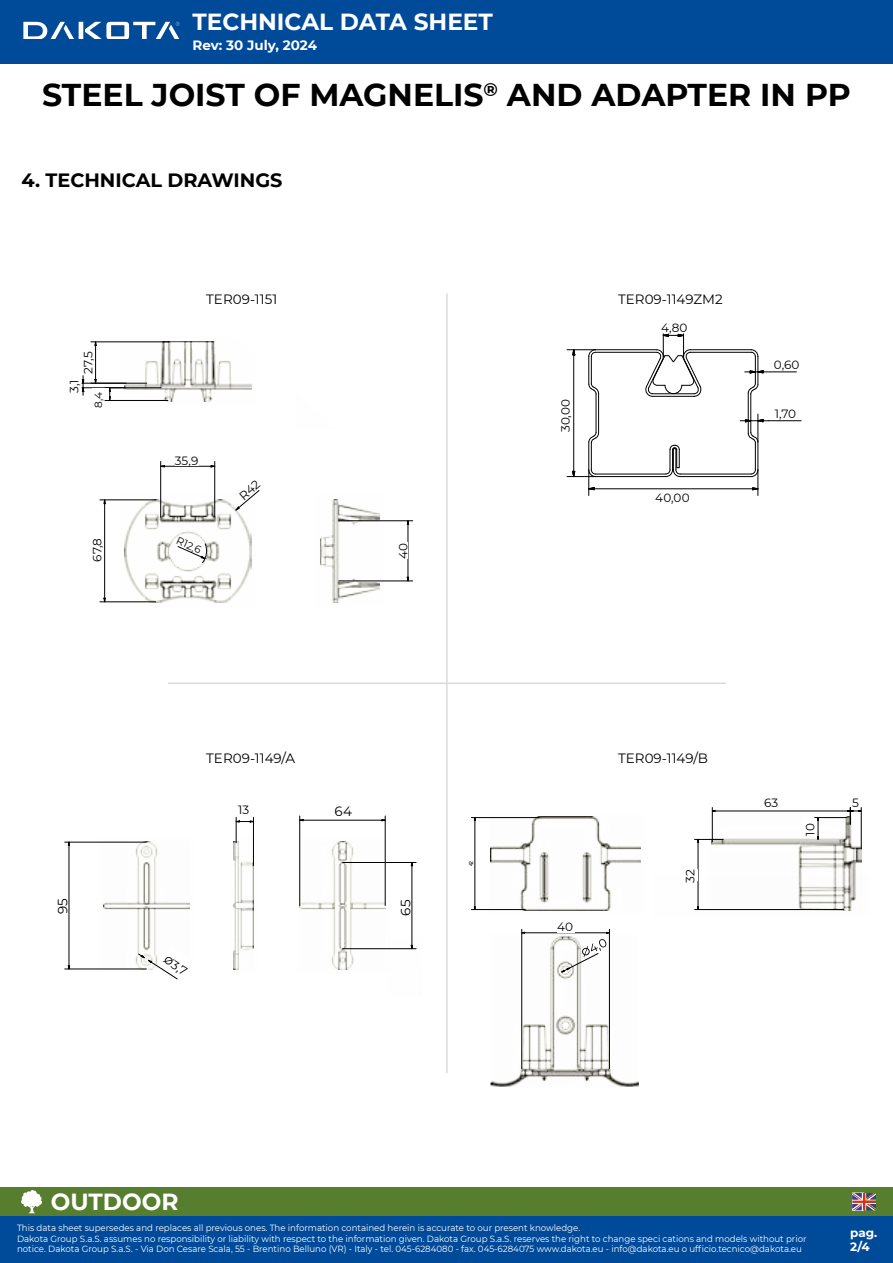
<style>
.page{position:relative;width:893px;height:1263px;background:#fff}
.page>*{position:absolute;margin:0;border:0;box-sizing:border-box;transform-origin:0 0}
.t1{font:700 31.5px "Montserrat";color:#000}
.t2{font:700 23.25px "Montserrat";color:#fff}
.t3{font:700 19.2px "Montserrat";color:#000}
.t4{font:13.5px "Montserrat";color:#000}
.t5{font:700 13.5px "Montserrat";color:#fff}
.t6{font:12px "Montserrat";letter-spacing:.005em;color:#000}
.t7{font:700 12px/14.4px "Montserrat";color:#fff}
.t8{font:10.5px "Montserrat";color:#000}
.t9{font:10.2px "Montserrat";color:#000}
.t10{font:9px/10.5px "Montserrat";color:#fff;scale:.96 1}
.t11{font:7.2px "Tahoma";letter-spacing:.005em;color:#000}
.t12{font:6.45px "Tahoma";color:#000}
.t13{font:5.25px "Tahoma";letter-spacing:-.01em;color:#000}
.s1{font-size:18px}
</style>
<div class="page">
<svg style="left:566px;top:334px;width:236px;height:162px"></svg>
<hr style="left:168px;top:682px;width:558px;height:2px;background:#dadada">
<hr style="left:446px;top:293px;width:2px;height:780px;background:#dadada">
<svg style="left:471px;top:807px;width:391px;height:280px"></svg>
<hr style="left:475px;top:820px;width:1px;height:87px;background:#000">
<hr style="left:471px;top:909px;width:54px;height:1px;background:#000">
<hr style="left:471px;top:817px;width:68px;height:1px;background:#000">
<hr style="left:715px;top:811px;width:133px;height:1px;background:#000">
<hr style="left:712px;top:807px;width:1px;height:35px;background:#000">
<svg style="left:847px;top:807px;width:14px;height:17px"></svg>
<hr style="left:861px;top:807px;width:1px;height:41px;background:#000">
<hr style="left:524px;top:932px;width:83px;height:1px;background:#000">
<hr style="left:609px;top:929px;width:1px;height:140px;background:#000">
<hr style="left:521px;top:929px;width:1px;height:140px;background:#000">
<hr style="left:698px;top:842px;width:1px;height:65px;background:#000">
<svg style="left:695px;top:838px;width:28px;height:4px"></svg>
<hr style="left:695px;top:909px;width:149px;height:1px;background:#000">
<svg style="left:817px;top:816px;width:2px;height:25px"></svg>
<hr style="left:814px;top:817px;width:33px;height:1px;background:#000">
<svg style="left:64px;top:815px;width:353px;height:155px"></svg>
<hr style="left:69px;top:845px;width:1px;height:121px;background:#000">
<hr style="left:65px;top:842px;width:81px;height:1px;background:#000">
<hr style="left:65px;top:969px;width:81px;height:1px;background:#000">
<hr style="left:303px;top:820px;width:79px;height:1px;background:#000">
<hr style="left:385px;top:816px;width:1px;height:89px;background:#000">
<hr style="left:299px;top:816px;width:1px;height:89px;background:#000">
<hr style="left:412px;top:866px;width:1px;height:79px;background:#000">
<hr style="left:342px;top:948px;width:74px;height:1px;background:#000">
<hr style="left:342px;top:862px;width:74px;height:1px;background:#000">
<svg style="left:234px;top:817px;width:21px;height:26px"></svg>
<hr style="left:253px;top:817px;width:1px;height:48px;background:#000">
<div style="left:239px;top:811px;width:11px;height:9px;background:#fff"></div>
<div style="left:238px;top:802px;width:15px;height:16px;background:#fff"></div>
<div style="left:337px;top:812px;width:12px;height:7px;background:#fff"></div>
<div style="left:335px;top:803px;width:17px;height:13px;background:#fff"></div>
<div style="left:398px;top:898px;width:13px;height:17px;background:#fff"></div>
<div style="left:54px;top:896px;width:13px;height:18px;background:#fff"></div>
<div style="left:765px;top:801px;width:15px;height:9px;background:#fff"></div>
<div style="left:764px;top:795px;width:17px;height:13px;background:#fff"></div>
<div style="left:808px;top:823px;width:9px;height:10px;background:#fff"></div>
<div style="left:803px;top:818px;width:13px;height:18px;background:#fff"></div>
<div style="left:852px;top:800px;width:7px;height:10px;background:#fff"></div>
<div style="left:852px;top:796px;width:8px;height:13px;background:#fff"></div>
<div style="left:689px;top:869px;width:8px;height:12px;background:#fff"></div>
<div style="left:683px;top:865px;width:13px;height:18px;background:#fff"></div>
<div style="left:557px;top:919px;width:17px;height:13px;background:#fff"></div>
<div style="left:774px;top:358px;width:26px;height:11px;background:#fff"></div>
<div style="left:655px;top:491px;width:35px;height:11px;background:#fff"></div>
<div style="left:558px;top:398px;width:12px;height:34px;background:#fff"></div>
<div style="left:775px;top:406px;width:26px;height:12px;background:#fff"></div>
<svg style="left:81px;top:341px;width:333px;height:262px"></svg>
<svg style="left:94px;top:341px;width:3px;height:5px"></svg>
<svg style="left:94px;top:379px;width:3px;height:6px"></svg>
<hr style="left:95px;top:346px;width:1px;height:33px;background:#000">
<hr style="left:91px;top:383px;width:56px;height:1px;background:#000">
<hr style="left:91px;top:342px;width:78px;height:1px;background:#000">
<svg style="left:82px;top:376px;width:2px;height:19px"></svg>
<hr style="left:82px;top:387px;width:43px;height:1px;background:#000">
<hr style="left:82px;top:383px;width:44px;height:1px;background:#000">
<svg style="left:103px;top:498px;width:3px;height:6px"></svg>
<svg style="left:103px;top:598px;width:3px;height:4px"></svg>
<hr style="left:104px;top:504px;width:1px;height:94px;background:#000">
<hr style="left:100px;top:500px;width:56px;height:1px;background:#000">
<hr style="left:100px;top:602px;width:56px;height:1px;background:#000">
<hr style="left:408px;top:524px;width:1px;height:53px;background:#000">
<hr style="left:339px;top:581px;width:74px;height:1px;background:#000">
<hr style="left:339px;top:520px;width:74px;height:1px;background:#000">
<hr style="left:165px;top:466px;width:46px;height:1px;background:#000">
<hr style="left:214px;top:461px;width:1px;height:56px;background:#000">
<hr style="left:160px;top:461px;width:1px;height:56px;background:#000">
<svg style="left:108px;top:386px;width:3px;height:16px"></svg>
<hr style="left:105px;top:387px;width:56px;height:1px;background:#000">
<hr style="left:105px;top:400px;width:63px;height:1px;background:#000">
<div style="left:90px;top:538px;width:13px;height:24px;background:#fff"></div>
<div style="left:175px;top:453px;width:23px;height:12px;background:#fff"></div>
<svg style="left:176px;top:534px;width:32px;height:29px"></svg>
<div style="left:81px;top:350px;width:13px;height:24px;background:#fff"></div>
<div style="left:396px;top:542px;width:11px;height:17px;background:#fff"></div>
<div style="left:100px;top:388px;width:8px;height:11px;background:#fff"></div>
<div style="left:92px;top:389px;width:12px;height:19px;background:#fff"></div>
<div style="left:0;top:1187px;width:893px;height:29px;background:#577e2e"></div>
<svg style="left:21px;top:1190px;width:21px;height:23px"></svg>
<div style="left:0;top:0;width:893px;height:64px;background:#004a9a"></div>
<div style="left:0;top:1216px;width:893px;height:47px;background:#004a9a"></div>
<svg style="left:852px;top:1193px;width:24px;height:17px"></svg>
<hr style="left:79px;top:22px;width:4px;height:17px;background:#fff">
<svg style="left:23px;top:22px;width:51px;height:17px"></svg>
<svg style="left:85px;top:22px;width:95px;height:17px"></svg>
<svg style="left:560px;top:932px;width:51px;height:41px"></svg>
<svg style="left:138px;top:947px;width:61px;height:33px"></svg>
<svg style="left:234px;top:477px;width:28px;height:34px"></svg>
<h2 class="t2" style="left:192px;top:5px;width:302px">TECHNICAL DATA SHEET</h2>
<h3 class="t5" style="left:192px;top:35px;width:126px">Rev: 30 July, 2024</h3>
<h1 class="t1" style="left:42px;top:72px;width:810px">STEEL JOIST OF MAGNELIS<sup>®</sup> AND ADAPTER IN PP</h1>
<h3 class="t3" style="left:21px;top:166px;width:263px">4. TECHNICAL DRAWINGS</h3>
<h3 class="t6" style="left:80px;top:374px;width:24px;rotate:-90deg">27,5</h3>
<p class="t11" style="left:85px;top:369px;width:16px;rotate:-90deg">27,5</p>
<h3 class="t6" style="left:66px;top:393px;width:15px;rotate:-90deg">3,1</h3>
<p class="t11" style="left:72px;top:390px;width:12px;rotate:-90deg">3,1</p>
<p class="t8" style="left:91px;top:408px;width:18px;rotate:-90deg">8,4</p>
<h3 class="t4" style="left:206px;top:290px;width:72px">TER09-1151</h3>
<h3 class="t6" style="left:175px;top:452px;width:25px">35,9</h3>
<p class="t11" style="left:181px;top:455px;width:16px">35,9</p>
<p class="t8" style="left:180px;top:533px;width:27px;rotate:25deg">R12,6</p>
<h3 class="t6" style="left:89px;top:562px;width:25px;rotate:-90deg">67,8</h3>
<p class="t11" style="left:183px;top:537px;width:20px;rotate:24deg">R12,6</p>
<h3 class="t6" style="left:395px;top:559px;width:18px;rotate:-90deg">40</h3>
<p class="t11" style="left:94px;top:558px;width:16px;rotate:-90deg">67,8</p>
<p class="t11" style="left:398px;top:555px;width:9px;rotate:-90deg">40</p>
<h3 class="t4" style="left:618px;top:290px;width:106px">TER09-1149ZM2</h3>
<p class="t9" style="left:663px;top:320px;width:24px">4,80</p>
<h3 class="t6" style="left:661px;top:319px;width:28px">4,80</h3>
<p class="t9" style="left:775px;top:356px;width:23px">0,60</p>
<h3 class="t6" style="left:774px;top:357px;width:27px">0,60</h3>
<h3 class="t6" style="left:557px;top:432px;width:34px;rotate:-90deg">30,00</h3>
<h3 class="t6" style="left:775px;top:405px;width:22px">1,70</h3>
<p class="t9" style="left:558px;top:429px;width:30px;rotate:-90deg">30,00</p>
<p class="t9" style="left:780px;top:405px;width:20px">1,70</p>
<h3 class="t6" style="left:655px;top:490px;width:36px">40,00</h3>
<p class="t9" style="left:658px;top:491px;width:31px">40,00</p>
<h3 class="t4" style="left:206px;top:748px;width:90px">TER09-1149/A</h3>
<h3 class="t4" style="left:618px;top:749px;width:91px">TER09-1149/B</h3>
<h3 class="t6" style="left:238px;top:801px;width:12px">13</h3>
<h3 class="t4" style="left:335px;top:802px;width:19px">64</h3>
<p class="t12" style="left:339px;top:811px;width:9px">64</p>
<h3 class="t4" style="left:53px;top:914px;width:17px;rotate:-90deg">95</h3>
<h3 class="t4" style="left:397px;top:915px;width:17px;rotate:-90deg">65</h3>
<p class="t12" style="left:60px;top:909px;width:9px;rotate:-90deg">95</p>
<p class="t12" style="left:403px;top:909px;width:9px;rotate:-90deg">65</p>
<h3 class="t6" style="left:169px;top:951px;width:27px;rotate:33deg"><span class="s1">∅</span>3,7</h3>
<p class="t13" style="left:468px;top:866px;width:7px;rotate:-90deg">42</p>
<h3 class="t6" style="left:557px;top:918px;width:18px">40</h3>
<p class="t13" style="left:563px;top:926px;width:7px">40</p>
<h3 class="t6" style="left:682px;top:883px;width:15px;rotate:-90deg">32</h3>
<p class="t13" style="left:691px;top:877px;width:7px;rotate:-90deg">32</p>
<h3 class="t6" style="left:764px;top:794px;width:16px">63</h3>
<h3 class="t6" style="left:852px;top:795px;width:8px">5</h3>
<p class="t13" style="left:769px;top:804px;width:7px">63</p>
<p class="t13" style="left:854px;top:804px;width:4px">5</p>
<h3 class="t6" style="left:802px;top:836px;width:14px;rotate:-90deg">10</h3>
<p class="t13" style="left:811px;top:831px;width:7px;rotate:-90deg">10</p>
<h2 class="t2" style="left:51px;top:1184px;width:129px">OUTDOOR</h2>
<p class="t10" style="left:17px;top:1222px;width:824px">This data sheet supersedes and replaces all previous ones. The information contained herein is accurate to our present knowledge.<br>Dakota Group S.a.S. assumes no responsibility or liability with respect to the information given. Dakota Group S.a.S. reserves the right to change speci cations and models without prior notice. Dakota Group S.a.S. - Via Don Cesare Scala, 55 - Brentino Belluno (VR) - Italy - tel. 045-6284080 - fax. 045-6284075 www.dakota.eu - info@dakota.eu o ufficio.tecnico@dakota.eu</p>
<h3 class="t7" style="left:850px;top:1225px;width:29px">pag.<br>2/4</h3>
</div>
